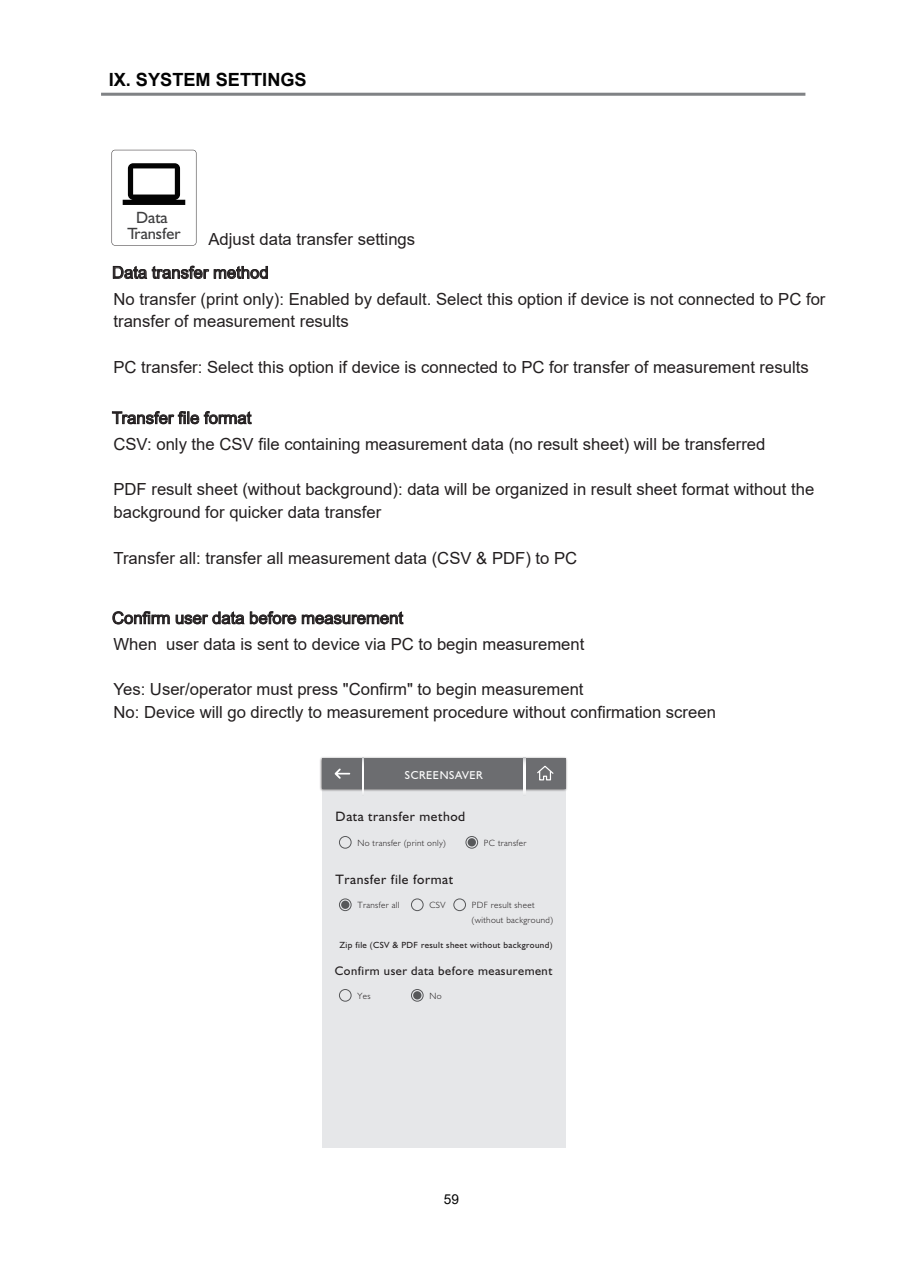
<style>
.page{position:relative;width:903px;height:1275px;background:#fff}
.page>*{position:absolute;margin:0;border:0;box-sizing:border-box;transform-origin:0 0}
.t1{font:700 18.2px "Arial";color:#030303}
.t2{font:16.62px/22.8px "Arial";color:#231f20}
.t3{font:16.28px/15.8px "Humanist 521 BT";color:#3e3e3f;text-align:center}
.t4{font:13.65px "Humanist 521 BT";letter-spacing:.04em;color:#231f20}
.t5{font:13.65px "Arial";color:#030303}
.t6{font:12.42px "Humanist 521 BT";letter-spacing:.04em;color:#231f20}
.t7{font:11.38px "Humanist 521 BT";letter-spacing:.05em;color:#fff}
.t8{font:300 9.1px/14.9px "Humanist 521 BT";letter-spacing:.04em;color:#231f20}
.t9{font:8.92px "Humanist 521 BT";letter-spacing:.04em;color:#231f20}
</style>
<div class="page">
<hr style="left:101px;top:93px;width:704px;height:3px;background:#808285">
<div style="left:322px;top:759px;width:243px;height:389px;background:#e6e7e9"></div>
<img style="left:320px;top:757px;width:247px;height:36px">
<div style="left:322px;top:758px;width:243px;height:30px;background:#6c6d70"></div>
<svg style="left:537px;top:765px;width:17px;height:16px"></svg>
<svg style="left:335px;top:768px;width:15px;height:11px"></svg>
<svg style="left:363px;top:758px;width:1px;height:35px"></svg>
<svg style="left:524px;top:758px;width:1px;height:35px"></svg>
<svg style="left:112px;top:150px;width:84px;height:96px"></svg>
<svg style="left:113px;top:266px;width:155px;height:13px"></svg>
<svg style="left:112px;top:411px;width:140px;height:13px"></svg>
<svg style="left:112px;top:611px;width:58px;height:13px"></svg>
<svg style="left:176px;top:611px;width:120px;height:13px"></svg>
<svg style="left:302px;top:611px;width:101px;height:13px"></svg>
<div style="left:339px;top:836px;width:13px;height:13px;border:1px solid #57585a;border-radius:50%"></div>
<div style="left:465px;top:836px;width:13px;height:13px;border:1px solid #57585a;border-radius:50%"></div>
<div style="left:468px;top:838px;width:8px;height:8px;background:#57585a;border-radius:50%"></div>
<div style="left:339px;top:898px;width:13px;height:13px;border:1px solid #57585a;border-radius:50%"></div>
<div style="left:453px;top:898px;width:13px;height:13px;border:1px solid #57585a;border-radius:50%"></div>
<div style="left:411px;top:898px;width:13px;height:13px;border:1px solid #57585a;border-radius:50%"></div>
<div style="left:341px;top:901px;width:8px;height:8px;background:#57585a;border-radius:50%"></div>
<div style="left:339px;top:989px;width:13px;height:13px;border:1px solid #57585a;border-radius:50%"></div>
<div style="left:411px;top:989px;width:13px;height:13px;border:1px solid #57585a;border-radius:50%"></div>
<div style="left:413px;top:991px;width:8px;height:8px;background:#57585a;border-radius:50%"></div>
<p class="t1" style="left:109px;top:66px;width:200px">IX. SYSTEM SETTINGS</p>
<p class="t3" style="left:127px;top:210px;width:55px">Data<br>Transfer</p>
<p class="t2" style="left:112px;top:261px;width:158px">Data transfer method</p>
<p class="t2" style="left:208px;top:228px;width:208px">Adjust data transfer settings</p>
<p class="t2" style="left:113px;top:287px;width:713px">No transfer (print only): Enabled by default. Select this option if device is not connected to PC for transfer of measurement results</p>
<p class="t2" style="left:113px;top:355px;width:697px">PC transfer: Select this option if device is connected to PC for transfer of measurement results</p>
<p class="t2" style="left:112px;top:405px;width:655px;line-height:26.2px">Transfer file format<br>CSV: only the CSV file containing measurement data (no result sheet) will be transferred</p>
<p class="t2" style="left:113px;top:478px;width:702px">PDF result sheet (without background): data will be organized in result sheet format without the background for quicker data transfer</p>
<p class="t2" style="left:113px;top:546px;width:465px">Transfer all: transfer all measurement data (CSV &amp; PDF) to PC</p>
<p class="t2" style="left:112px;top:605px;width:474px;line-height:26.2px">Confirm user data before measurement<br>When user data is sent to device via PC to begin measurement</p>
<p class="t2" style="left:113px;top:678px;width:604px">Yes: User/operator must press "Confirm" to begin measurement<br>No: Device will go directly to measurement procedure without confirmation screen</p>
<p class="t7" style="left:405px;top:768px;width:79px">SCREENSAVER</p>
<p class="t4" style="left:336px;top:808px;width:131px">Data transfer method</p>
<p class="t8" style="left:357px;top:835px;width:90px">No transfer (print only)</p>
<p class="t8" style="left:484px;top:835px;width:44px">PC transfer</p>
<p class="t4" style="left:336px;top:871px;width:119px">Transfer file format</p>
<p class="t8" style="left:429px;top:897px;width:17px">CSV</p>
<p class="t8" style="left:357px;top:897px;width:43px">Transfer all</p>
<p class="t8" style="left:472px;top:897px;width:83px">PDF result sheet (without background)</p>
<p class="t9" style="left:339px;top:939px;width:215px">Zip file (CSV &amp; PDF result sheet without background)</p>
<p class="t6" style="left:335px;top:963px;width:219px">Confirm user data before measurement</p>
<p class="t8" style="left:357px;top:988px;width:15px">Yes</p>
<p class="t8" style="left:429px;top:988px;width:14px">No</p>
<p class="t5" style="left:444px;top:1190px;width:17px">59</p>
</div>
